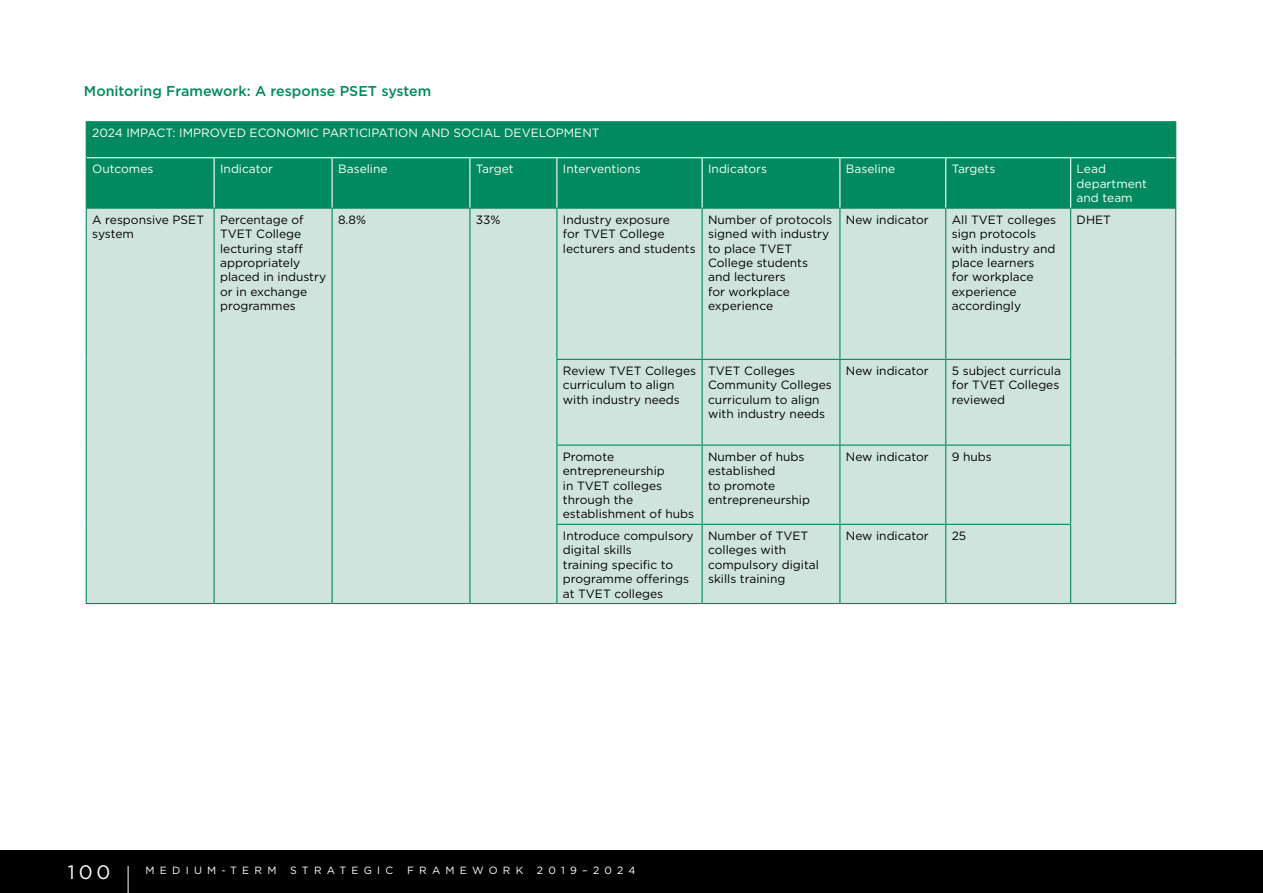
<style>
.page{position:relative;width:1263px;height:893px;background:#fff}
.page>*{position:absolute;margin:0;border:0;box-sizing:border-box;transform-origin:0 0}
.t1{font:19.5px "Gotham";color:#fff}
.t2{font:500 14.25px "Gotham";color:#008a5e}
.t3{font:12px/14.4px "Gotham";color:#000}
.t4{font:12px/14.4px "Gotham";color:#fff}
.t5{font:10.5px "Gotham";letter-spacing:.5em;color:#fff}
</style>
<div class="page">
<div style="left:0;top:850px;width:1263px;height:43px;background:#000"></div>
<svg style="left:128px;top:866px;width:1px;height:27px"></svg>
<div style="left:87px;top:122px;width:1088px;height:86px;background:#008a5e"></div>
<div style="left:87px;top:209px;width:1088px;height:394px;background:#cfe4dc"></div>
<hr style="left:86px;top:121px;width:128px;height:1px;background:#008a5e">
<hr style="left:86px;top:122px;width:1px;height:36px;background:#008a5e">
<hr style="left:214px;top:121px;width:118px;height:1px;background:#008a5e">
<hr style="left:332px;top:121px;width:138px;height:1px;background:#008a5e">
<hr style="left:470px;top:121px;width:87px;height:1px;background:#008a5e">
<hr style="left:557px;top:121px;width:145px;height:1px;background:#008a5e">
<hr style="left:702px;top:121px;width:138px;height:1px;background:#008a5e">
<hr style="left:840px;top:121px;width:106px;height:1px;background:#008a5e">
<hr style="left:946px;top:121px;width:125px;height:1px;background:#008a5e">
<hr style="left:1071px;top:121px;width:105px;height:1px;background:#008a5e">
<hr style="left:1175px;top:122px;width:1px;height:36px;background:#008a5e">
<hr style="left:86px;top:158px;width:1px;height:50px;background:#008a5e">
<hr style="left:1175px;top:158px;width:1px;height:50px;background:#008a5e">
<hr style="left:86px;top:208px;width:128px;height:1px;background:#008a5e">
<hr style="left:86px;top:209px;width:1px;height:150px;background:#008a5e">
<hr style="left:214px;top:208px;width:118px;height:1px;background:#008a5e">
<hr style="left:214px;top:209px;width:1px;height:150px;background:#008a5e">
<hr style="left:332px;top:208px;width:138px;height:1px;background:#008a5e">
<hr style="left:332px;top:209px;width:1px;height:150px;background:#008a5e">
<hr style="left:470px;top:208px;width:87px;height:1px;background:#008a5e">
<hr style="left:469px;top:209px;width:1px;height:150px;background:#008a5e">
<hr style="left:557px;top:208px;width:145px;height:1px;background:#008a5e">
<hr style="left:556px;top:209px;width:1px;height:150px;background:#008a5e">
<hr style="left:702px;top:208px;width:138px;height:1px;background:#008a5e">
<hr style="left:701px;top:209px;width:2px;height:150px;background:#008a5e">
<hr style="left:840px;top:208px;width:106px;height:1px;background:#008a5e">
<hr style="left:839px;top:209px;width:1px;height:150px;background:#008a5e">
<hr style="left:946px;top:208px;width:125px;height:1px;background:#008a5e">
<hr style="left:945px;top:209px;width:1px;height:150px;background:#008a5e">
<hr style="left:1071px;top:208px;width:105px;height:1px;background:#008a5e">
<hr style="left:1070px;top:209px;width:1px;height:150px;background:#008a5e">
<hr style="left:1175px;top:209px;width:1px;height:150px;background:#008a5e">
<hr style="left:86px;top:359px;width:1px;height:86px;background:#008a5e">
<hr style="left:214px;top:359px;width:1px;height:86px;background:#008a5e">
<hr style="left:332px;top:359px;width:1px;height:86px;background:#008a5e">
<hr style="left:469px;top:359px;width:1px;height:86px;background:#008a5e">
<hr style="left:556px;top:359px;width:146px;height:1px;background:#008a5e">
<hr style="left:556px;top:360px;width:1px;height:85px;background:#008a5e">
<hr style="left:702px;top:359px;width:138px;height:1px;background:#008a5e">
<hr style="left:701px;top:360px;width:2px;height:85px;background:#008a5e">
<hr style="left:840px;top:359px;width:106px;height:1px;background:#008a5e">
<hr style="left:839px;top:360px;width:1px;height:85px;background:#008a5e">
<hr style="left:946px;top:359px;width:125px;height:1px;background:#008a5e">
<hr style="left:945px;top:360px;width:1px;height:85px;background:#008a5e">
<hr style="left:1070px;top:360px;width:1px;height:85px;background:#008a5e">
<hr style="left:1175px;top:359px;width:1px;height:86px;background:#008a5e">
<hr style="left:86px;top:445px;width:1px;height:79px;background:#008a5e">
<hr style="left:214px;top:445px;width:1px;height:79px;background:#008a5e">
<hr style="left:332px;top:445px;width:1px;height:79px;background:#008a5e">
<hr style="left:469px;top:445px;width:1px;height:79px;background:#008a5e">
<hr style="left:556px;top:445px;width:146px;height:1px;background:#008a5e">
<hr style="left:556px;top:446px;width:1px;height:78px;background:#008a5e">
<hr style="left:702px;top:445px;width:138px;height:1px;background:#008a5e">
<hr style="left:701px;top:446px;width:2px;height:78px;background:#008a5e">
<hr style="left:840px;top:445px;width:106px;height:1px;background:#008a5e">
<hr style="left:839px;top:446px;width:1px;height:78px;background:#008a5e">
<hr style="left:946px;top:445px;width:125px;height:1px;background:#008a5e">
<hr style="left:945px;top:446px;width:1px;height:78px;background:#008a5e">
<hr style="left:1070px;top:446px;width:1px;height:78px;background:#008a5e">
<hr style="left:1175px;top:445px;width:1px;height:79px;background:#008a5e">
<hr style="left:86px;top:524px;width:1px;height:79px;background:#008a5e">
<hr style="left:214px;top:524px;width:1px;height:79px;background:#008a5e">
<hr style="left:332px;top:524px;width:1px;height:79px;background:#008a5e">
<hr style="left:469px;top:524px;width:1px;height:79px;background:#008a5e">
<hr style="left:556px;top:524px;width:146px;height:1px;background:#008a5e">
<hr style="left:556px;top:525px;width:1px;height:78px;background:#008a5e">
<hr style="left:702px;top:524px;width:138px;height:1px;background:#008a5e">
<hr style="left:701px;top:525px;width:2px;height:78px;background:#008a5e">
<hr style="left:840px;top:524px;width:106px;height:1px;background:#008a5e">
<hr style="left:839px;top:525px;width:1px;height:78px;background:#008a5e">
<hr style="left:946px;top:524px;width:125px;height:1px;background:#008a5e">
<hr style="left:945px;top:525px;width:1px;height:78px;background:#008a5e">
<hr style="left:1070px;top:525px;width:1px;height:78px;background:#008a5e">
<hr style="left:1175px;top:524px;width:1px;height:79px;background:#008a5e">
<hr style="left:86px;top:603px;width:128px;height:1px;background:#008a5e">
<hr style="left:214px;top:603px;width:118px;height:1px;background:#008a5e">
<hr style="left:332px;top:603px;width:138px;height:1px;background:#008a5e">
<hr style="left:470px;top:603px;width:87px;height:1px;background:#008a5e">
<hr style="left:557px;top:603px;width:145px;height:1px;background:#008a5e">
<hr style="left:702px;top:603px;width:138px;height:1px;background:#008a5e">
<hr style="left:840px;top:603px;width:106px;height:1px;background:#008a5e">
<hr style="left:946px;top:603px;width:125px;height:1px;background:#008a5e">
<hr style="left:1071px;top:603px;width:105px;height:1px;background:#008a5e">
<hr style="left:87px;top:157px;width:127px;height:1px;background:#fff">
<hr style="left:214px;top:157px;width:118px;height:1px;background:#fff">
<hr style="left:214px;top:158px;width:1px;height:50px;background:#fff">
<hr style="left:332px;top:157px;width:138px;height:1px;background:#fff">
<hr style="left:332px;top:158px;width:1px;height:50px;background:#fff">
<hr style="left:470px;top:157px;width:87px;height:1px;background:#fff">
<hr style="left:469px;top:158px;width:1px;height:50px;background:#fff">
<hr style="left:557px;top:157px;width:145px;height:1px;background:#fff">
<hr style="left:556px;top:158px;width:1px;height:50px;background:#fff">
<hr style="left:702px;top:157px;width:138px;height:1px;background:#fff">
<hr style="left:701px;top:158px;width:2px;height:50px;background:#fff">
<hr style="left:840px;top:157px;width:106px;height:1px;background:#fff">
<hr style="left:839px;top:158px;width:1px;height:50px;background:#fff">
<hr style="left:946px;top:157px;width:125px;height:1px;background:#fff">
<hr style="left:945px;top:158px;width:1px;height:50px;background:#fff">
<hr style="left:1071px;top:157px;width:104px;height:1px;background:#fff">
<hr style="left:1070px;top:158px;width:1px;height:50px;background:#fff">
<p class="t2" style="left:84px;top:82px;width:349px">Monitoring Framework: A response PSET system</p>
<p class="t4" style="left:92px;top:126px;width:509px">2024 IMPACT: IMPROVED ECONOMIC PARTICIPATION AND SOCIAL DEVELOPMENT</p>
<p class="t4" style="left:92px;top:162px;width:63px">Outcomes</p>
<p class="t4" style="left:220px;top:162px;width:55px">Indicator</p>
<p class="t4" style="left:338px;top:162px;width:51px">Baseline</p>
<p class="t4" style="left:476px;top:162px;width:39px">Target</p>
<p class="t4" style="left:563px;top:162px;width:79px">Interventions</p>
<p class="t4" style="left:708px;top:162px;width:61px">Indicators</p>
<p class="t4" style="left:846px;top:162px;width:51px">Baseline</p>
<p class="t4" style="left:952px;top:162px;width:45px">Targets</p>
<p class="t4" style="left:1077px;top:162px;width:72px">Lead department and team</p>
<p class="t3" style="left:92px;top:212px;width:113px">A responsive PSET system</p>
<p class="t3" style="left:220px;top:212px;width:107px">Percentage of<br>TVET College lecturing staff appropriately placed in industry or in exchange programmes</p>
<p class="t3" style="left:338px;top:212px;width:30px">8.8%</p>
<p class="t3" style="left:476px;top:212px;width:26px">33%</p>
<p class="t3" style="left:563px;top:212px;width:134px">Industry exposure<br>for TVET College lecturers and students</p>
<p class="t3" style="left:708px;top:212px;width:125px">Number of protocols signed with industry to place TVET<br>College students and lecturers<br>for workplace experience</p>
<p class="t3" style="left:846px;top:212px;width:84px">New indicator</p>
<p class="t3" style="left:952px;top:212px;width:106px">All TVET colleges sign protocols with industry and place learners<br>for workplace experience accordingly</p>
<p class="t3" style="left:1077px;top:212px;width:36px">DHET</p>
<p class="t3" style="left:563px;top:363px;width:135px">Review TVET Colleges curriculum to align with industry needs</p>
<p class="t3" style="left:708px;top:363px;width:125px">TVET Colleges<br>Community Colleges curriculum to align with industry needs</p>
<p class="t3" style="left:846px;top:363px;width:84px">New indicator</p>
<p class="t3" style="left:952px;top:363px;width:111px">5 subject curricula for TVET Colleges reviewed</p>
<p class="t3" style="left:563px;top:449px;width:133px">Promote entrepreneurship<br>in TVET colleges through the establishment of hubs</p>
<p class="t3" style="left:708px;top:449px;width:103px">Number of hubs established<br>to promote entrepreneurship</p>
<p class="t3" style="left:846px;top:449px;width:84px">New indicator</p>
<p class="t3" style="left:952px;top:449px;width:42px">9 hubs</p>
<p class="t3" style="left:563px;top:528px;width:132px">Introduce compulsory digital skills<br>training specific to programme offerings at TVET colleges</p>
<p class="t3" style="left:708px;top:528px;width:112px">Number of TVET colleges with compulsory digital skills training</p>
<p class="t3" style="left:846px;top:528px;width:84px">New indicator</p>
<p class="t3" style="left:952px;top:528px;width:16px">25</p>
<h1 class="t1" style="left:68px;top:859px;width:44px">100</h1>
<p class="t5" style="left:146px;top:864px;width:132px">MEDIUM-TERM</p>
<p class="t5" style="left:290px;top:864px;width:105px">STRATEGIC</p>
<p class="t5" style="left:407px;top:864px;width:118px">FRAMEWORK</p>
<p class="t5" style="left:537px;top:864px;width:100px">2019–2024</p>
</div>
